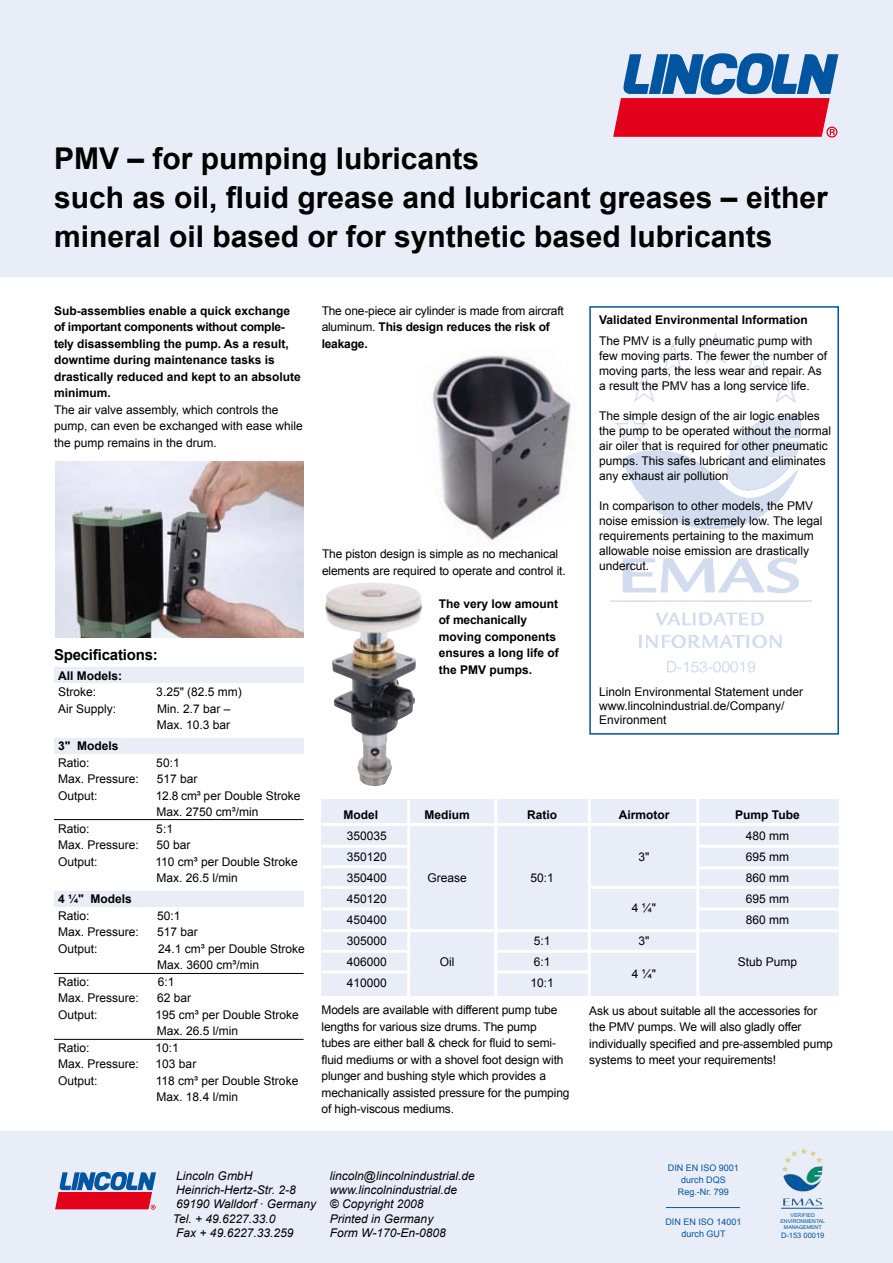
<style>
.page{position:relative;width:893px;height:1263px;background:#fff}
.page>*{position:absolute;margin:0;border:0;box-sizing:border-box;transform-origin:0 0}
.t1{font:700 30px/39px "Arial";color:#000}
.t2{font:700 15px "Arial";letter-spacing:-.015em;color:#000}
.t3{font:12px/16.5px "Arial";color:#000}
.t4{font:700 12px/16.5px "Arial";color:#000}
.t5{font:italic 12px/14.4px "Arial";color:#000}
.t6{font:9px/12px "Arial";color:#0055a0;text-align:center}
.t7{font:7.5px "Arial";color:#0055a0}
.t8{font:5.25px/6px "Arial";color:#0055a0;text-align:center}
.s1{font-weight:700}
.s2{font-style:normal}
</style>
<div class="page">
<div style="left:54px;top:891px;width:250px;height:15px;background:#e9edf7"></div>
<div style="left:54px;top:738px;width:250px;height:15px;background:#e9edf7"></div>
<div style="left:54px;top:667px;width:250px;height:16px;background:#e9edf7"></div>
<div style="left:0;top:0;width:893px;height:276px;background:#e9edf7"></div>
<div style="left:0;top:1132px;width:893px;height:131px;background:#e9edf7"></div>
<hr style="left:666px;top:1207px;width:74px;height:1px;background:#0055a0">
<img style="left:610px;top:332px;width:201px;height:341px">
<div style="left:589px;top:306px;width:250px;height:429px;border:2px solid #0055a0"></div>
<img style="left:55px;top:461px;width:249px;height:177px">
<img style="left:325px;top:583px;width:97px;height:204px">
<div style="left:322px;top:800px;width:517px;height:196px;background:#e9edf7"></div>
<hr style="left:322px;top:823px;width:517px;height:3px;background:#fff">
<hr style="left:322px;top:929px;width:517px;height:3px;background:#fff">
<hr style="left:407px;top:800px;width:3px;height:196px;background:#fff">
<hr style="left:494px;top:793px;width:3px;height:214px;background:#fff">
<hr style="left:588px;top:788px;width:3px;height:216px;background:#fff">
<hr style="left:696px;top:792px;width:3px;height:217px;background:#fff">
<hr style="left:322px;top:845px;width:86px;height:3px;background:#fff">
<hr style="left:322px;top:865px;width:88px;height:3px;background:#fff">
<hr style="left:322px;top:886px;width:88px;height:3px;background:#fff">
<hr style="left:322px;top:907px;width:88px;height:3px;background:#fff">
<hr style="left:322px;top:950px;width:88px;height:3px;background:#fff">
<hr style="left:322px;top:970px;width:88px;height:3px;background:#fff">
<hr style="left:496px;top:950px;width:93px;height:3px;background:#fff">
<hr style="left:496px;top:970px;width:93px;height:3px;background:#fff">
<hr style="left:589px;top:886px;width:109px;height:3px;background:#fff">
<hr style="left:589px;top:950px;width:109px;height:3px;background:#fff">
<hr style="left:697px;top:907px;width:144px;height:3px;background:#fff">
<hr style="left:698px;top:886px;width:144px;height:3px;background:#fff">
<hr style="left:697px;top:866px;width:145px;height:3px;background:#fff">
<hr style="left:698px;top:845px;width:151px;height:3px;background:#fff">
<img style="left:432px;top:355px;width:144px;height:186px">
<img style="left:782px;top:1148px;width:40px;height:58px">
<hr style="left:781px;top:1208px;width:42px;height:1px;background:#0055a0">
<svg style="left:55px;top:1171px;width:101px;height:39px"></svg>
<svg style="left:613px;top:53px;width:225px;height:85px"></svg>
<hr style="left:54px;top:819px;width:250px;height:1px;background:#000">
<hr style="left:54px;top:973px;width:250px;height:1px;background:#000">
<hr style="left:54px;top:1039px;width:250px;height:1px;background:#000">
<h1 class="t1" style="left:54px;top:139px;width:775px">PMV – for pumping lubricants<br>such as oil, fluid grease and lubricant greases – either mineral oil based or for synthetic based lubricants</h1>
<p class="t4" style="left:54px;top:302px;width:248px">Sub-assemblies enable a quick exchange of important components without comple&shy;tely disassembling the pump. As a result, downtime during maintenance tasks is drastically reduced and kept to an absolute minimum.</p>
<p class="t3" style="left:54px;top:401px;width:250px">The air valve assembly, which controls the pump, can even be exchanged with ease while the pump remains in the drum.</p>
<p class="t3" style="left:322px;top:302px;width:244px">The one-piece air cylinder is made from aircraft aluminum. <span class="s1">This design reduces the risk of leakage.</span></p>
<p class="t2" style="left:54px;top:646px;width:105px">Specifications:</p>
<p class="t4" style="left:58px;top:667px;width:66px">All Models:</p>
<p class="t3" style="left:58px;top:684px;width:40px">Stroke:</p>
<p class="t3" style="left:156px;top:684px;width:87px">3.25" (82.5 mm)</p>
<p class="t3" style="left:58px;top:700px;width:60px">Air Supply:</p>
<p class="t3" style="left:157px;top:700px;width:75px">Min. 2.7 bar –<br>Max. 10.3 bar</p>
<p class="t4" style="left:58px;top:738px;width:62px">3" Models</p>
<p class="t3" style="left:58px;top:754px;width:33px">Ratio:</p>
<p class="t3" style="left:156px;top:754px;width:25px">50:1</p>
<p class="t3" style="left:58px;top:771px;width:82px">Max. Pressure:</p>
<p class="t3" style="left:157px;top:771px;width:42px">517 bar</p>
<p class="t3" style="left:58px;top:787px;width:41px">Output:</p>
<p class="t3" style="left:156px;top:787px;width:146px">12.8 cm³ per Double Stroke<br>Max. 2750 cm³/min</p>
<p class="t3" style="left:58px;top:820px;width:33px">Ratio:</p>
<p class="t3" style="left:156px;top:820px;width:18px">5:1</p>
<p class="t3" style="left:58px;top:837px;width:82px">Max. Pressure:</p>
<p class="t3" style="left:157px;top:837px;width:36px">50 bar</p>
<p class="t3" style="left:58px;top:853px;width:41px">Output:</p>
<p class="t3" style="left:155px;top:853px;width:144px">110 cm³ per Double Stroke<br>Max. 26.5 l/min</p>
<p class="t4" style="left:58px;top:891px;width:75px">4 ¼" Models</p>
<p class="t3" style="left:58px;top:907px;width:33px">Ratio:</p>
<p class="t3" style="left:157px;top:907px;width:25px">50:1</p>
<p class="t3" style="left:58px;top:924px;width:82px">Max. Pressure:</p>
<p class="t3" style="left:157px;top:924px;width:42px">517 bar</p>
<p class="t3" style="left:58px;top:940px;width:41px">Output:</p>
<p class="t3" style="left:157px;top:940px;width:149px">24.1 cm³ per Double Stroke<br>Max. 3600 cm³/min</p>
<p class="t3" style="left:58px;top:973px;width:33px">Ratio:</p>
<p class="t3" style="left:158px;top:973px;width:18px">6:1</p>
<p class="t3" style="left:58px;top:990px;width:82px">Max. Pressure:</p>
<p class="t3" style="left:157px;top:990px;width:36px">62 bar</p>
<p class="t3" style="left:58px;top:1006px;width:41px">Output:</p>
<p class="t3" style="left:156px;top:1006px;width:145px">195 cm³ per Double Stroke<br>Max. 26.5 l/min</p>
<p class="t3" style="left:58px;top:1039px;width:33px">Ratio:</p>
<p class="t3" style="left:156px;top:1039px;width:25px">10:1</p>
<p class="t3" style="left:58px;top:1056px;width:82px">Max. Pressure:</p>
<p class="t3" style="left:156px;top:1056px;width:42px">103 bar</p>
<p class="t3" style="left:58px;top:1072px;width:41px">Output:</p>
<p class="t3" style="left:156px;top:1072px;width:144px">118 cm³ per Double Stroke<br>Max. 18.4 l/min</p>
<p class="t3" style="left:322px;top:546px;width:245px">The piston design is simple as no mechanical elements are required to operate and control it.</p>
<p class="t4" style="left:439px;top:595px;width:122px">The very low amount of mechanically moving components ensures a long life of the PMV pumps.</p>
<p class="t4" style="left:343px;top:807px;width:36px">Model</p>
<p class="t3" style="left:347px;top:825px;width:42px;line-height:21px;text-align:justify">350035<br>350120<br>350400<br>450120<br>450400<br>305000<br>406000<br>410000</p>
<p class="t4" style="left:425px;top:807px;width:47px">Medium</p>
<p class="t3" style="left:428px;top:870px;width:41px">Grease</p>
<p class="t3" style="left:440px;top:954px;width:16px">Oil</p>
<p class="t4" style="left:527px;top:807px;width:31px">Ratio</p>
<p class="t3" style="left:530px;top:870px;width:25px">50:1</p>
<p class="t3" style="left:530px;top:930px;width:25px;line-height:21px">5:1<br>6:1<br>10:1</p>
<p class="t3" style="left:322px;top:1002px;width:250px">Models are available with different pump tube lengths for various size drums. The pump<br>tubes are either ball &amp; check for fluid to semi&shy;fluid mediums or with a shovel foot design with plunger and bushing style which provides a mechanically assisted pressure for the pumping of high-viscous mediums.</p>
<p class="t4" style="left:599px;top:311px;width:210px">Validated Environmental Information</p>
<p class="t3" style="left:599px;top:333px;width:229px;line-height:15px">The PMV is a fully pneumatic pump with few moving parts. The fewer the number of moving parts, the less wear and repair. As a result the PMV has a long service life.</p>
<p class="t3" style="left:599px;top:408px;width:233px;line-height:15px">The simple design of the air logic enables the pump to be operated without the normal air oiler that is required for other pneumatic pumps. This safes lubricant and eliminates any exhaust air pollution</p>
<p class="t3" style="left:599px;top:498px;width:225px;line-height:15px">In comparison to other models, the PMV noise emission is extremely low. The legal requirements pertaining to the maximum allowable noise emission are drastically undercut.</p>
<p class="t3" style="left:599px;top:684px;width:206px;line-height:14.4px">Linoln Environmental Statement under www.lincolnindustrial.de/Company/<br>Environment</p>
<p class="t4" style="left:735px;top:807px;width:66px">Pump Tube</p>
<p class="t3" style="left:746px;top:825px;width:45px;line-height:21px;text-align:justify">480 mm 695 mm 860 mm 695 mm 860 mm</p>
<p class="t3" style="left:738px;top:954px;width:61px">Stub Pump</p>
<p class="t3" style="left:589px;top:1002px;width:245px">Ask us about suitable all the accessories for the PMV pumps. We will also gladly offer individually specified and pre-assembled pump systems to meet your requirements!</p>
<p class="t4" style="left:619px;top:807px;width:52px">Airmotor</p>
<p class="t3" style="left:639px;top:849px;width:12px">3"</p>
<p class="t3" style="left:632px;top:899px;width:26px">4 ¼"</p>
<p class="t3" style="left:639px;top:933px;width:12px">3"</p>
<p class="t3" style="left:632px;top:966px;width:26px">4 ¼"</p>
<p class="t5" style="left:173px;top:1168px;width:145px">Lincoln GmbH<br>Heinrich-Hertz-Str. 2-8<br>69190 Walldorf <span class="s2">·</span> Germany<br>Tel. + 49.6227.33.0<br>Fax + 49.6227.33.259</p>
<p class="t5" style="left:330px;top:1168px;width:146px">lincoln@lincolnindustrial.de www.lincolnindustrial.de<br>© Copyright 2008<br>Printed in Germany<br>Form W-170-En-0808</p>
<p class="t6" style="left:668px;top:1162px;width:73px">DIN EN ISO 9001 durch DQS<br>Reg.-Nr. 799</p>
<p class="t6" style="left:665px;top:1216px;width:78px">DIN EN ISO 14001 durch GUT</p>
<p class="t8" style="left:780px;top:1212px;width:46px">VERIFIED<br>ENVIRONMENTAL<br>MANAGEMENT</p>
<p class="t7" style="left:781px;top:1231px;width:45px">D-153 00019</p>
</div>
